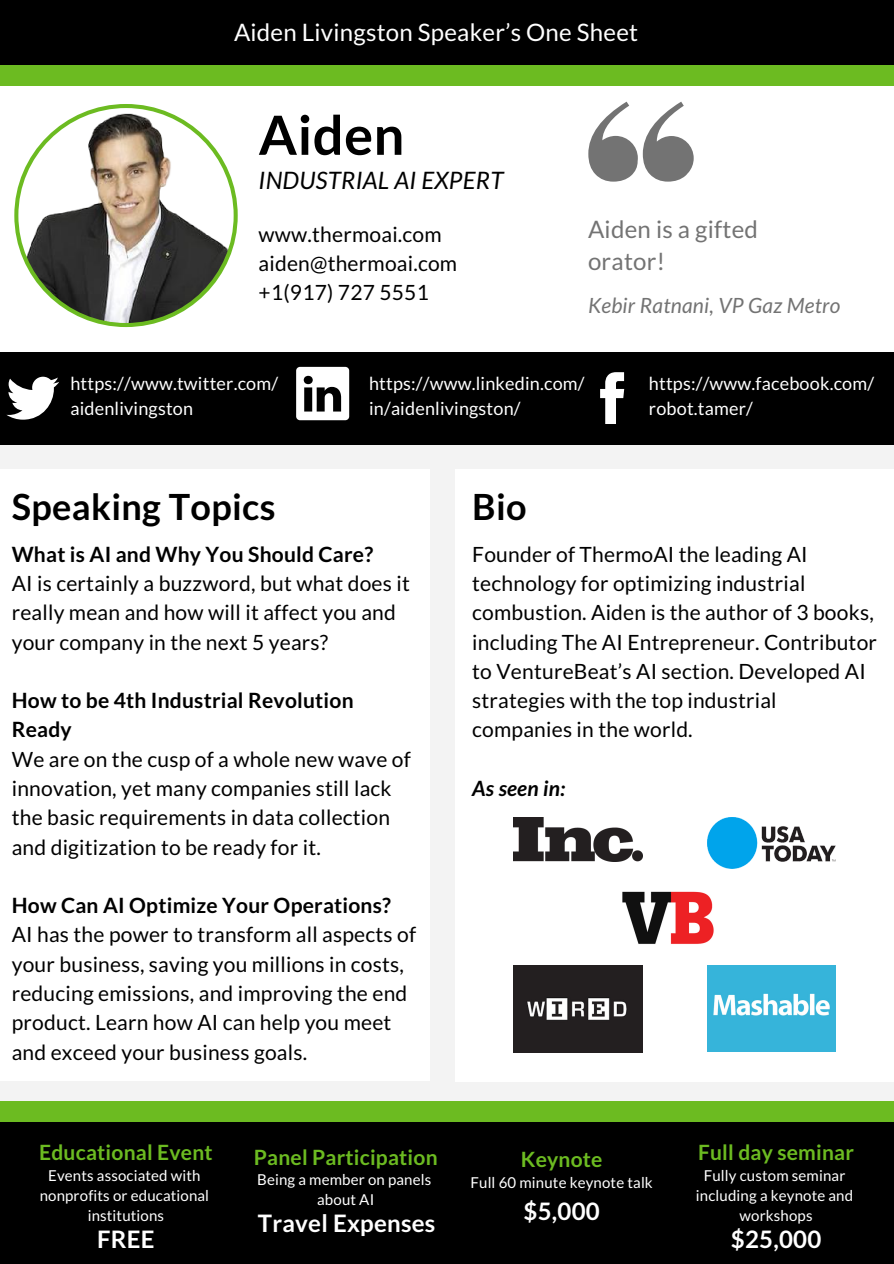
<style>
.page{position:relative;width:894px;height:1264px;background:#fff}
.page>*{position:absolute;margin:0;border:0;box-sizing:border-box;transform-origin:0 0}
.t1{font:700 54px "Lato";letter-spacing:.01em;color:#000}
.t2{font:700 36px "Lato";letter-spacing:.01em;color:#000}
.t3{font:24px "Lato";letter-spacing:.01em;color:#fff}
.t4{font:700 24px "Lato";letter-spacing:.01em;color:#fff}
.t5{font:24px/32.7px "Lato";letter-spacing:.01em;color:#737373}
.t6{font:italic 24px "Lato";letter-spacing:.01em;color:#000}
.t7{font:21px/29.2px "Lato";letter-spacing:.01em;color:#000}
.t8{font:700 21px/29.2px "Lato";letter-spacing:.01em;color:#000}
.t9{font:700 21px "Lato";letter-spacing:.01em;color:#6cbb21}
.t10{font:italic 21px "Lato";letter-spacing:.01em;color:#737373}
.t11{font:italic 700 21px "Lato";letter-spacing:.01em;color:#000}
.t12{font:18px/24.8px "Lato";letter-spacing:.01em;color:#fff}
.t13{font:15px/20.2px "Lato";letter-spacing:.01em;color:#fff;text-align:center}
</style>
<div class="page">
<div style="left:0;top:388px;width:893px;height:727px;background:#f3f3f3"></div>
<div style="left:0;top:38px;width:893px;height:47px;background:#6cbb21"></div>
<div style="left:0;top:0;width:893px;height:64px;background:#000"></div>
<div style="left:0;top:352px;width:893px;height:92px;background:#000"></div>
<div style="left:0;top:469px;width:430px;height:611px;background:#fff"></div>
<div style="left:0;top:1101px;width:893px;height:47px;background:#6cbb21"></div>
<div style="left:0;top:1122px;width:893px;height:141px;background:#000"></div>
<svg style="left:588px;top:102px;width:105px;height:80px"></svg>
<svg style="left:600px;top:372px;width:24px;height:52px"></svg>
<svg style="left:296px;top:367px;width:53px;height:53px"></svg>
<svg style="left:6px;top:377px;width:53px;height:42px"></svg>
<svg style="left:14px;top:104px;width:224px;height:223px"></svg>
<div style="left:455px;top:469px;width:438px;height:612px;background:#fff"></div>
<img style="left:513px;top:817px;width:129px;height:44px">
<img style="left:707px;top:965px;width:128px;height:86px">
<img style="left:707px;top:817px;width:128px;height:51px">
<img style="left:622px;top:891px;width:92px;height:53px">
<img style="left:513px;top:965px;width:129px;height:87px">
<p class="t3" style="left:234px;top:17px;width:405px">Aiden Livingston Speaker’s One Sheet</p>
<h1 class="t1" style="left:258px;top:101px;width:147px">Aiden</h1>
<p class="t6" style="left:258px;top:165px;width:246px">INDUSTRIAL AI EXPERT</p>
<p class="t7" style="left:258px;top:219px;width:200px">www.thermoai.com aiden@thermoai.com +1(917) 727 5551</p>
<p class="t5" style="left:588px;top:212px;width:171px">Aiden is a gifted orator!</p>
<p class="t10" style="left:588px;top:292px;width:254px">Kebir Ratnani, VP Gaz Metro</p>
<p class="t12" style="left:70px;top:371px;width:209px">https://www.twitter.com/ aidenlivingston</p>
<p class="t12" style="left:369px;top:371px;width:217px">https://www.linkedin.com/ in/aidenlivingston/</p>
<p class="t12" style="left:648px;top:371px;width:227px">https://www.facebook.com/ robot.tamer/</p>
<h2 class="t2" style="left:12px;top:484px;width:265px">Speaking Topics</h2>
<p class="t8" style="left:12px;top:539px;width:363px">What is AI and Why You Should Care?</p>
<p class="t7" style="left:12px;top:568px;width:399px">AI is certainly a buzzword, but what does it really mean and how will it affect you and your company in the next 5 years?</p>
<p class="t8" style="left:12px;top:685px;width:343px">How to be 4th Industrial Revolution<br>Ready</p>
<p class="t7" style="left:12px;top:744px;width:400px">We are on the cusp of a whole new wave of innovation, yet many companies still lack the basic requirements in data collection and digitization to be ready for it.</p>
<p class="t8" style="left:12px;top:890px;width:380px">How Can AI Optimize Your Operations?</p>
<p class="t7" style="left:12px;top:919px;width:406px">AI has the power to transform all aspects of your business, saving you millions in costs, reducing emissions, and improving the end product. Learn how AI can help you meet and exceed your business goals.</p>
<h2 class="t2" style="left:472px;top:484px;width:56px">Bio</h2>
<p class="t7" style="left:472px;top:539px;width:406px">Founder of ThermoAI the leading AI technology for optimizing industrial combustion. Aiden is the author of 3 books, including The AI Entrepreneur. Contributor to VentureBeat’s AI section. Developed AI strategies with the top industrial companies in the world.</p>
<p class="t11" style="left:472px;top:775px;width:94px">As seen in:</p>
<p class="t9" style="left:39px;top:1139px;width:175px">Educational Event</p>
<p class="t13" style="left:40px;top:1164px;width:171px">Events associated with nonprofits or educational institutions</p>
<p class="t4" style="left:97px;top:1224px;width:59px">FREE</p>
<p class="t9" style="left:254px;top:1143px;width:185px">Panel Participation</p>
<p class="t13" style="left:257px;top:1169px;width:176px">Being a member on panels about AI</p>
<p class="t4" style="left:258px;top:1208px;width:179px">Travel Expenses</p>
<p class="t9" style="left:520px;top:1146px;width:83px">Keynote</p>
<p class="t4" style="left:523px;top:1196px;width:78px">$5,000</p>
<p class="t13" style="left:470px;top:1171px;width:184px">Full 60 minute keynote talk</p>
<p class="t9" style="left:697px;top:1139px;width:157px">Full day seminar</p>
<p class="t13" style="left:695px;top:1164px;width:159px">Fully custom seminar including a keynote and workshops</p>
<p class="t4" style="left:730px;top:1224px;width:92px">$25,000</p>
</div>
